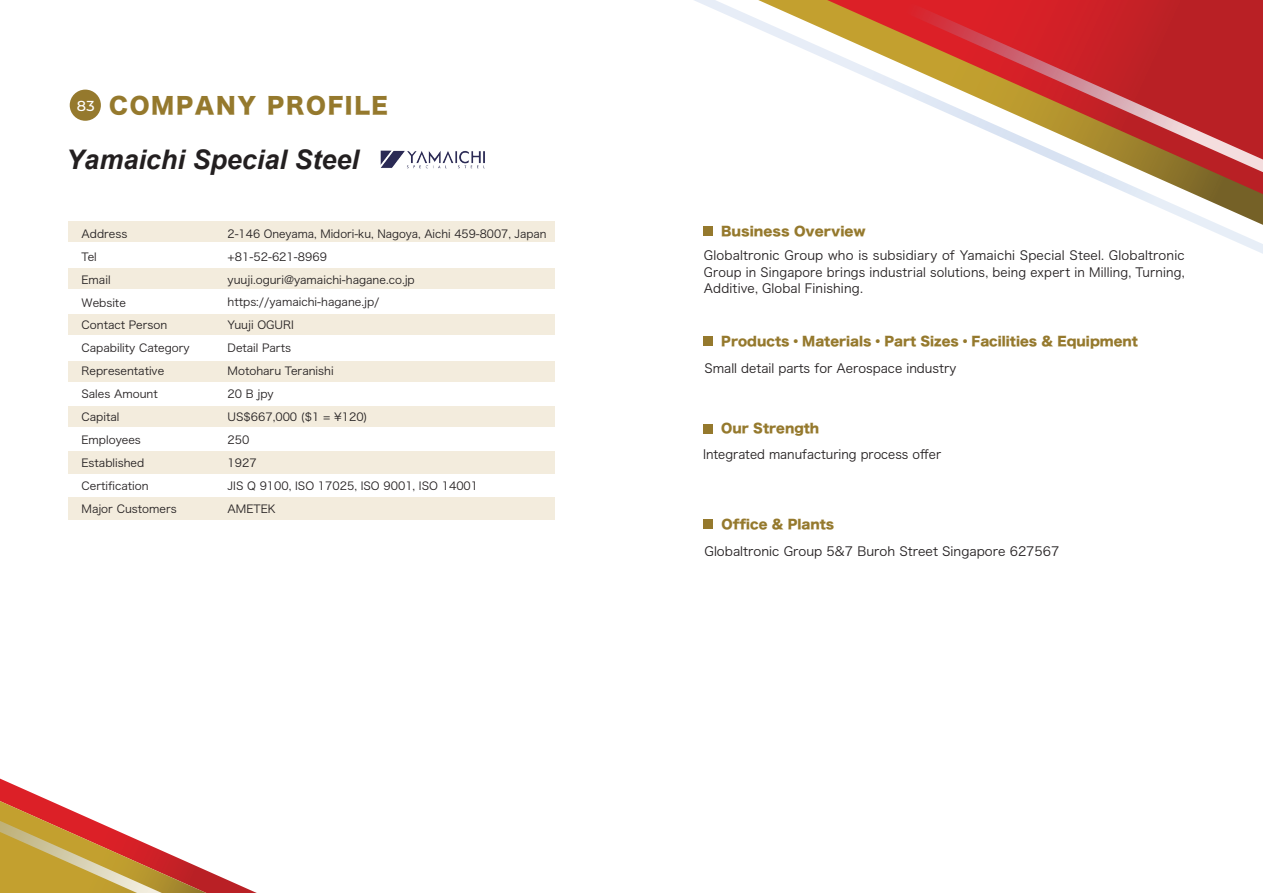
<style>
.page{position:relative;width:1263px;height:893px;background:#fff}
.page>*{position:absolute;margin:0;border:0;box-sizing:border-box;transform-origin:0 0}
.t1{font:italic 700 27px "Arial";color:#231f20}
.t2{font:22.5px "Hira Kaku Std W8";letter-spacing:.075em;color:#95792d}
.t3{font:12.75px "Hira Kaku Std W8";color:#95792d}
.t4{font:12.6px/16.5px "Hira Kaku Pro W3";color:#231f20;text-align:justify}
.t5{font:12.6px "Hira Kaku Pro W3";color:#231f20;scale:.96 1}
.t6{font:11.1px/23px "Hira Kaku Pro W3";color:#231f20}
.s1{font-family:"Montserrat";font-weight:500;font-size:14.4px;color:#fff}
</style>
<div class="page">
<div style="left:70px;top:90px;width:31px;height:31px;background:#95792d;border-radius:50%"></div>
<div style="left:69px;top:222px;width:486px;height:20px;background:#f3ecdd"></div>
<div style="left:69px;top:268px;width:486px;height:21px;background:#f3ecdd"></div>
<div style="left:69px;top:314px;width:486px;height:21px;background:#f3ecdd"></div>
<div style="left:69px;top:361px;width:486px;height:20px;background:#f3ecdd"></div>
<div style="left:69px;top:406px;width:486px;height:20px;background:#f3ecdd"></div>
<div style="left:69px;top:451px;width:486px;height:23px;background:#f3ecdd"></div>
<div style="left:69px;top:497px;width:486px;height:23px;background:#f3ecdd"></div>
<svg style="left:694px;top:0;width:569px;height:254px"></svg>
<svg style="left:758px;top:0;width:505px;height:225px"></svg>
<svg style="left:876px;top:0;width:387px;height:172px"></svg>
<svg style="left:0;top:779px;width:257px;height:114px"></svg>
<div style="left:704px;top:519px;width:9px;height:9px;background:#95792d"></div>
<div style="left:704px;top:336px;width:9px;height:9px;background:#95792d"></div>
<div style="left:704px;top:424px;width:9px;height:10px;background:#95792d"></div>
<div style="left:703px;top:226px;width:10px;height:9px;background:#95792d"></div>
<img style="left:380px;top:150px;width:105px;height:19px">
<h2 class="t2" style="left:77px;top:93px;width:312px"><span class="s1">83</span> COMPANY PROFILE</h2>
<h1 class="t1" style="left:66px;top:142px;width:294px">Yamaichi Special Steel</h1>
<p class="t6" style="left:82px;top:221px;width:110px">Address<br>Tel<br>Email<br>Website<br>Contact Person<br>Capability Category<br>Representative<br>Sales Amount<br>Capital<br>Employees<br>Established<br>Certification<br>Major Customers</p>
<p class="t6" style="left:228px;top:221px;width:320px">2-146 Oneyama, Midori-ku, Nagoya, Aichi 459-8007, Japan</p>
<p class="t3" style="left:721px;top:224px;width:146px">Business Overview</p>
<p class="t6" style="left:228px;top:244px;width:252px">+81-52-621-8969 yuuji.oguri@yamaichi-hagane.co.jp https://yamaichi-hagane.jp/<br>Yuuji OGURI<br>Detail Parts<br>Motoharu Teranishi<br>20 B jpy<br>US$667,000 ($1 = ¥120)<br>250<br>1927<br>JIS Q 9100, ISO 17025, ISO 9001, ISO 14001<br>AMETEK</p>
<p class="t4" style="left:704px;top:246px;width:482px">Globaltronic Group who is subsidiary of Yamaichi Special Steel. Globaltronic Group in Singapore brings industrial solutions, being expert in Milling, Turning, Additive, Global Finishing.</p>
<p class="t3" style="left:721px;top:334px;width:418px">Products・Materials・Part Sizes・Facilities &amp; Equipment</p>
<p class="t4" style="left:704px;top:359px;width:253px">Small detail parts for Aerospace industry</p>
<p class="t3" style="left:721px;top:422px;width:99px">Our Strength</p>
<p class="t5" style="left:703px;top:443px;width:250px">Integrated manufacturing process offer</p>
<p class="t3" style="left:721px;top:517px;width:114px">Office &amp; Plants</p>
<p class="t4" style="left:704px;top:542px;width:356px">Globaltronic Group 5&amp;7 Buroh Street Singapore 627567</p>
</div>
